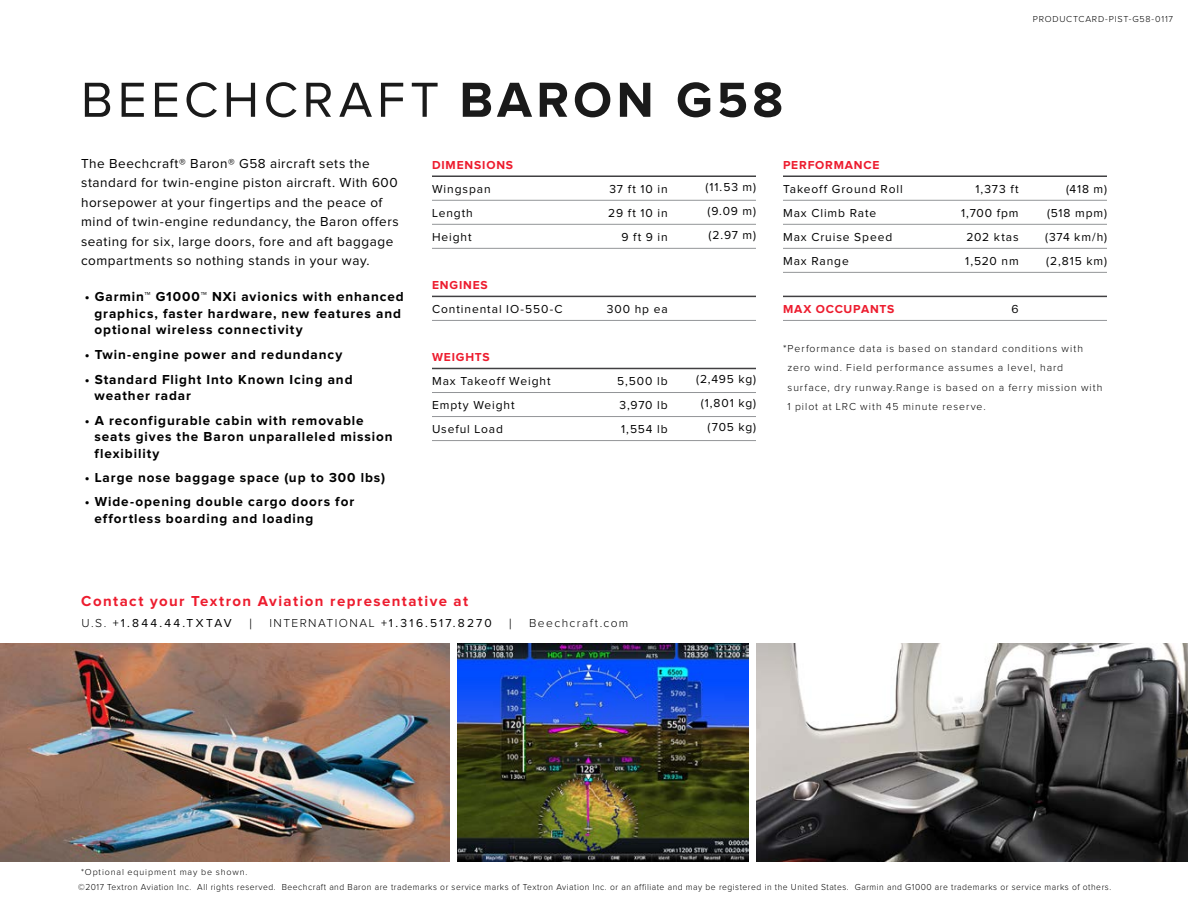
<style>
.page{position:relative;width:1188px;height:918px;background:#fff}
.page>*{position:absolute;margin:0;border:0;box-sizing:border-box;transform-origin:0 0}
.t1{font:51px "Proxima Nova";letter-spacing:.085em;color:#000}
.t2{font:700 15px "Proxima Nova";letter-spacing:.095em;color:#ed1c2e}
.t3{font:700 13.5px/16.5px "Proxima Nova";letter-spacing:.07em;color:#000}
.t4{font:13.5px/19.5px "Proxima Nova";letter-spacing:.04em;color:#000}
.t5{font:12px/24px "Proxima Nova";letter-spacing:.075em;color:#000}
.t6{font:700 12px "Proxima Nova";letter-spacing:.07em;color:#ed1c2e}
.t7{font:12px "Proxima Nova";letter-spacing:.175em;color:#000}
.t8{font:12px "Proxima Nova";letter-spacing:.205em;color:#000}
.t9{font:300 12px "Proxima Nova";letter-spacing:.115em;color:#000}
.t10{font:12px "Franklin Gothic URW Boo";color:#000}
.t11{font:300 10.5px/19.5px "Proxima Nova";letter-spacing:.09em;color:#000}
.t12{font:300 9px "Proxima Nova";letter-spacing:.06em;color:#000;scale:.95 1}
.t13{font:300 9px "Proxima Nova";letter-spacing:.095em;color:#000}
.t14{font:300 9px "Proxima Nova";letter-spacing:.08em;color:#000}
.s1{font-weight:700}
.s2{font-weight:300}
.s3{font-size:15px}
</style>
<div class="page">
<img style="left:458px;top:644px;width:290px;height:218px">
<img style="left:756px;top:644px;width:432px;height:218px">
<img style="left:0;top:644px;width:450px;height:218px">
<hr style="left:432px;top:175px;width:324px;height:2px;background:#414042">
<hr style="left:432px;top:296px;width:324px;height:1px;background:#414042">
<hr style="left:432px;top:368px;width:324px;height:1px;background:#414042">
<hr style="left:432px;top:200px;width:324px;height:1px;background:#939598">
<hr style="left:432px;top:224px;width:324px;height:1px;background:#939598">
<hr style="left:432px;top:248px;width:324px;height:1px;background:#939598">
<hr style="left:432px;top:320px;width:324px;height:1px;background:#939598">
<hr style="left:432px;top:416px;width:324px;height:1px;background:#939598">
<hr style="left:432px;top:440px;width:324px;height:1px;background:#939598">
<hr style="left:432px;top:392px;width:324px;height:1px;background:#939598">
<hr style="left:783px;top:175px;width:324px;height:2px;background:#414042">
<hr style="left:783px;top:296px;width:324px;height:1px;background:#414042">
<hr style="left:783px;top:200px;width:324px;height:1px;background:#939598">
<hr style="left:783px;top:224px;width:324px;height:1px;background:#939598">
<hr style="left:783px;top:248px;width:324px;height:1px;background:#939598">
<hr style="left:783px;top:272px;width:324px;height:1px;background:#939598">
<hr style="left:783px;top:320px;width:324px;height:1px;background:#939598">
<h1 class="t1" style="left:81px;top:71px;width:704px">BEECHCRAFT <span class="s1">BARON G58</span></h1>
<p class="t14" style="left:1033px;top:15px;width:142px">PRODUCTCARD-PIST-G58-0117</p>
<p class="t4" style="left:81px;top:154px;width:319px">The Beechcraft® Baron® G58 aircraft sets the standard for twin-engine piston aircraft. With 600 horsepower at your fingertips and the peace of mind of twin-engine redundancy, the Baron offers seating for six, large doors, fore and aft baggage compartments so nothing stands in your way.</p>
<p class="t3" style="left:94px;top:289px;width:311px;text-indent:-10px">• Garmin™ G1000™ NXi avionics with enhanced graphics, faster hardware, new features and optional wireless connectivity</p>
<p class="t3" style="left:85px;top:347px;width:259px">• Twin-engine power and redundancy</p>
<p class="t3" style="left:95px;top:371px;width:260px;text-indent:-10px">• Standard Flight Into Known Icing and weather radar</p>
<p class="t3" style="left:95px;top:412px;width:300px;text-indent:-10px">• A reconfigurable cabin with removable seats gives the Baron unparalleled mission flexibility</p>
<p class="t3" style="left:85px;top:469px;width:302px">• Large nose baggage space (up to 300 lbs)</p>
<p class="t3" style="left:95px;top:494px;width:261px;text-indent:-10px">• Wide-opening double cargo doors for effortless boarding and loading</p>
<p class="t6" style="left:432px;top:158px;width:83px">DIMENSIONS</p>
<p class="t5" style="left:432px;top:177px;width:60px">Wingspan<br>Length<br>Height</p>
<p class="t6" style="left:432px;top:278px;width:57px">ENGINES</p>
<p class="t5" style="left:432px;top:297px;width:132px">Continental IO-550-C</p>
<p class="t6" style="left:432px;top:350px;width:59px">WEIGHTS</p>
<p class="t5" style="left:432px;top:369px;width:120px">Max Takeoff Weight<br>Empty Weight<br>Useful Load</p>
<p class="t5" style="left:608px;top:177px;width:61px;text-align:right">37 ft 10 in<br>29 ft 10 in<br>9 ft 9 in</p>
<p class="t5" style="left:607px;top:297px;width:62px">300 hp ea</p>
<p class="t5" style="left:617px;top:369px;width:52px;text-align:justify">5,500 lb 3,970 lb 1,554 lb</p>
<p class="t2" style="left:81px;top:592px;width:388px">Contact your Textron Aviation representative at</p>
<p class="t8" style="left:82px;top:616px;width:172px"><span class="s2">U.S.</span> +1.844.44.TXTAV <span class="s3">|</span></p>
<p class="t7" style="left:269px;top:616px;width:244px"><span class="s2">INTERNATIONAL</span> +1.316.517.8270 <span class="s3">|</span></p>
<p class="t9" style="left:529px;top:618px;width:101px">Beechcraft.com</p>
<p class="t5" style="left:706px;top:175px;width:52px;text-align:justify">(11.53 m) (9.09 m) (2.97 m)</p>
<p class="t5" style="left:696px;top:367px;width:61px;text-align:right">(2,495 kg) (1,801 kg) (705 kg)</p>
<p class="t6" style="left:783px;top:158px;width:98px">PERFORMANCE</p>
<p class="t5" style="left:783px;top:177px;width:121px">Takeoff Ground Roll<br>Max Climb Rate<br>Max Cruise Speed<br>Max Range</p>
<p class="t6" style="left:783px;top:302px;width:113px">MAX OCCUPANTS</p>
<p class="t5" style="left:961px;top:177px;width:59px;text-align:right">1,373 ft<br>1,700 fpm<br>202 ktas<br>1,520 nm</p>
<p class="t10" style="left:1012px;top:302px;width:9px">6</p>
<p class="t5" style="left:1045px;top:177px;width:63px;text-align:justify;text-indent:21px">(418 m) (518 mpm) (374 km/h) (2,815 km)</p>
<p class="t11" style="left:788px;top:339px;width:316px;text-indent:-5px">*Performance data is based on standard conditions with zero wind. Field performance assumes a level, hard surface, dry runway.Range is based on a ferry mission with 1 pilot at LRC with 45 minute reserve.</p>
<p class="t13" style="left:81px;top:867px;width:168px">*Optional equipment may be shown.</p>
<p class="t12" style="left:78px;top:883px;width:1089px">©2017 Textron Aviation Inc. All rights reserved. Beechcraft and Baron are trademarks or service marks of Textron Aviation Inc. or an affiliate and may be registered in the United States. Garmin and G1000 are trademarks or service marks of others.</p>
</div>
